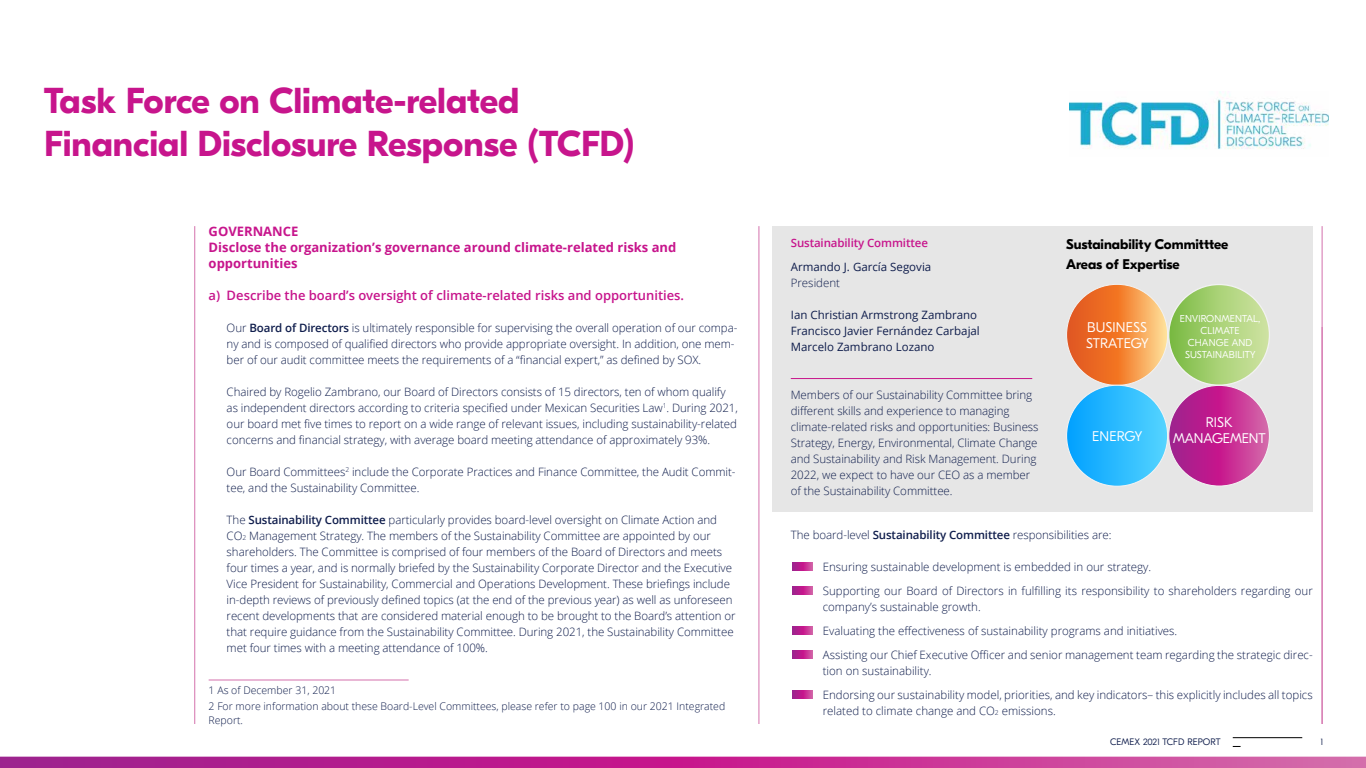
<style>
.page{position:relative;width:1366px;height:768px;background:#fff}
.page>*{position:absolute;margin:0;border:0;box-sizing:border-box;transform-origin:0 0}
.t1{font:700 36px/43.2px "GT Eesti Pro Display";color:#c7158c}
.t2{font:700 14px/20px "GT Eesti Pro Display";color:#000}
.t3{font:300 14px/16px "GT Eesti Pro Display";color:#fff;text-align:center}
.t4{font:700 13px/16px "Open Sans";color:#c7158c}
.t5{font:600 13px "Open Sans";color:#c7158c}
.t6{font:300 11.5px/16px "Open Sans";letter-spacing:-.005em;color:#0f1d4c}
.t7{font:11.5px/16px "Open Sans";color:#0f1d4c}
.t8{font:600 11.5px "Open Sans";letter-spacing:-.01em;color:#c7158c}
.t9{font:300 10.5px/16px "Open Sans";color:#0f1d4c}
.t10{font:300 10px/12px "GT Eesti Pro Display";letter-spacing:.01em;color:#fff;text-align:center}
.t11{font:300 9.4px "GT Eesti Pro Display";letter-spacing:.01em;color:#0f1d4c}
.s1{font-weight:600}
.s2{font-size:6.7px}
</style>
<div class="page">
<svg style="left:0;top:757px;width:1366px;height:11px;background:#bf2f94"></svg>
<div style="left:773px;top:226px;width:540px;height:286px;background:#e6e6e6"></div>
<svg style="left:1067px;top:284px;width:101px;height:101px;background:#f1873f"></svg>
<svg style="left:1067px;top:385px;width:101px;height:101px;background:#2fbbfe"></svg>
<div style="left:1169px;top:285px;width:100px;height:100px;background:linear-gradient(to right,#7ebd48,#d1e4a4);border-radius:50px"></div>
<svg style="left:1169px;top:385px;width:100px;height:101px;background:#c12f95"></svg>
<hr style="left:1233px;top:737px;width:69px;height:1px;background:#000">
<img style="left:1069px;top:92px;width:259px;height:58px">
<hr style="left:209px;top:680px;width:200px;height:1px;background:#d471ac">
<hr style="left:791px;top:378px;width:241px;height:1px;background:#c7158c">
<hr style="left:759px;top:226px;width:1px;height:498px;background:#d471ac">
<hr style="left:194px;top:226px;width:1px;height:498px;background:#d471ac">
<hr style="left:1322px;top:226px;width:1px;height:498px;background:#d471ac">
<svg style="left:793px;top:563px;width:20px;height:8px"></svg>
<svg style="left:793px;top:587px;width:20px;height:8px"></svg>
<svg style="left:793px;top:627px;width:20px;height:8px"></svg>
<svg style="left:793px;top:651px;width:20px;height:8px"></svg>
<svg style="left:793px;top:691px;width:20px;height:8px"></svg>
<h1 class="t1" style="left:44px;top:80px;width:592px">Task Force on Climate-related<br>Financial Disclosure Response (TCFD)</h1>
<p class="t4" style="left:209px;top:223px;width:469px">GOVERNANCE<br>Disclose the organization’s governance around climate-related risks and opportunities</p>
<p class="t5" style="left:209px;top:286px;width:477px">a) Describe the board’s oversight of climate-related risks and opportunities.</p>
<p class="t6" style="left:227px;top:320px;width:512px">Our <span class="s1">Board of Directors</span> is ultimately responsible for supervising the overall operation of our compa&shy;ny and is composed of qualified directors who provide appropriate oversight. In addition, one mem&shy;ber of our audit committee meets the requirements of a “financial expert,” as defined by SOX.</p>
<p class="t6" style="left:227px;top:384px;width:513px">Chaired by Rogelio Zambrano, our Board of Directors consists of 15 directors, ten of whom qualify as independent directors according to criteria specified under Mexican Securities Law<sup>1</sup>. During 2021, our board met five times to report on a wide range of relevant issues, including sustainability-related concerns and financial strategy, with average board meeting attendance of approximately 93%.</p>
<p class="t6" style="left:227px;top:464px;width:511px">Our Board Committees<sup>2</sup> include the Corporate Practices and Finance Committee, the Audit Commit&shy;tee, and the Sustainability Committee.</p>
<p class="t6" style="left:227px;top:512px;width:510px">The <span class="s1">Sustainability Committee</span> particularly provides board-level oversight on Climate Action and CO<span class="s2">2</span> Management Strategy. The members of the Sustainability Committee are appointed by our shareholders. The Committee is comprised of four members of the Board of Directors and meets four times a year, and is normally briefed by the Sustainability Corporate Director and the Executive Vice President for Sustainability, Commercial and Operations Development. These briefings include in-depth reviews of previously defined topics (at the end of the previous year) as well as unforeseen recent developments that are considered material enough to be brought to the Board’s attention or that require guidance from the Sustainability Committee. During 2021, the Sustainability Committee met four times with a meeting attendance of 100%.</p>
<p class="t9" style="left:209px;top:682px;width:518px">1 As of December 31, 2021<br>2 For more information about these Board-Level Committees, please refer to page 100 in our 2021 Integrated</p>
<p class="t9" style="left:209px;top:712px;width:36px">Report.</p>
<p class="t8" style="left:791px;top:235px;width:139px">Sustainability Committee</p>
<p class="t7" style="left:791px;top:258px;width:142px">Armando J. García Segovia</p>
<p class="t6" style="left:791px;top:274px;width:51px">President</p>
<p class="t7" style="left:791px;top:306px;width:191px">Ian Christian Armstrong Zambrano<br>Francisco Javier Fernández Carbajal<br>Marcelo Zambrano Lozano</p>
<p class="t6" style="left:791px;top:386px;width:249px">Members of our Sustainability Committee bring different skills and experience to managing climate-related risks and opportunities: Business Strategy, Energy, Environmental, Climate Change and Sustainability and Risk Management. During 2022, we expect to have our CEO as a member of the Sustainability Committee.</p>
<p class="t6" style="left:791px;top:526px;width:322px">The board-level <span class="s1">Sustainability Committee</span> responsibilities are:</p>
<p class="t6" style="left:823px;top:554px;width:492px;line-height:24px">Ensuring sustainable development is embedded in our strategy.<br>Supporting our Board of Directors in fulfilling its responsibility to shareholders regarding our</p>
<p class="t6" style="left:823px;top:594px;width:492px;line-height:24px">company’s sustainable growth.<br>Evaluating the effectiveness of sustainability programs and initiatives.<br>Assisting our Chief Executive Officer and senior management team regarding the strategic direc-</p>
<p class="t6" style="left:823px;top:658px;width:492px;line-height:24px">tion on sustainability.<br>Endorsing our sustainability model, priorities, and key indicators– this explicitly includes all topics</p>
<p class="t6" style="left:823px;top:702px;width:235px">related to climate change and CO<span class="s2">2</span> emissions.</p>
<p class="t2" style="left:1066px;top:234px;width:164px">Sustainability Committtee<br>Areas of Expertise</p>
<p class="t10" style="left:1180px;top:312px;width:82px">ENVIRONMENTAL,<br>CLIMATE<br>CHANGE AND<br>SUSTAINABILITY</p>
<p class="t3" style="left:1086px;top:320px;width:64px;text-align:left">BUSINESS<br>STRATEGY</p>
<p class="t3" style="left:1173px;top:415px;width:94px">RISK<br>MANAGEMENT</p>
<p class="t3" style="left:1092px;top:429px;width:52px">ENERGY</p>
<p class="t11" style="left:1110px;top:736px;width:112px">CEMEX 2021 TCFD REPORT</p>
<p class="t11" style="left:1320px;top:737px;width:4px">1</p>
</div>
